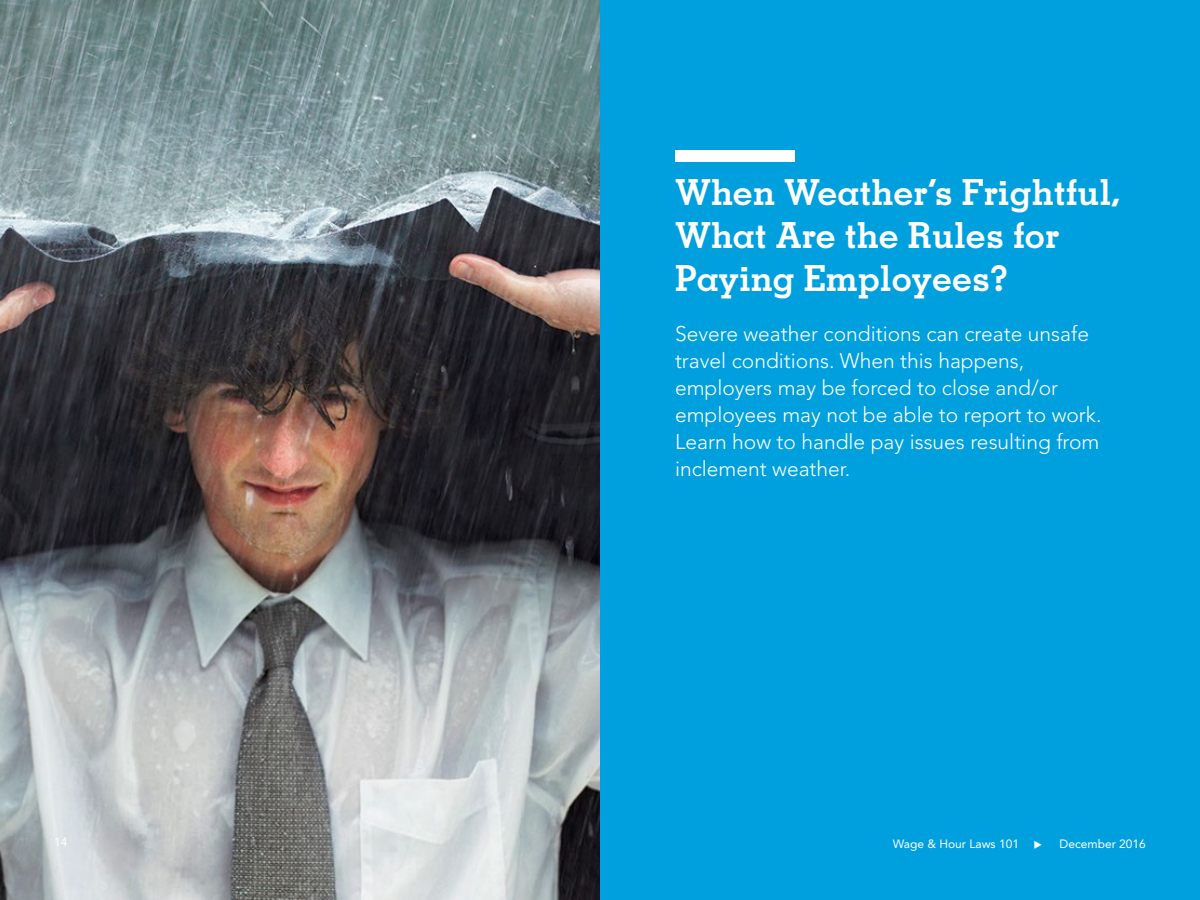
<style>
.page{position:relative;width:1200px;height:900px;background:#fff}
.page>*{position:absolute;margin:0;border:0;box-sizing:border-box;transform-origin:0 0}
.t1{font:700 36px/43.2px "Memphis LT Std";color:#fff}
.Body_text{font:300 21px/27px "Avenir LT Std";color:#fff}
.Body{font:12px "Avenir";color:#fff}
</style>
<div class="page">
<img style="left:0;top:0;width:600px;height:900px">
<div style="left:600px;top:0;width:600px;height:900px;background:#00a0df"></div>
<div style="left:675px;top:150px;width:119px;height:11px;background:#fff"></div>
<p class="t1" style="left:675px;top:170px;width:447px">When Weather’s Frightful,<br>What Are the Rules for<br>Paying Employees?</p>
<p class="Body_text" style="left:675px;top:320px;width:428px">Severe weather conditions can create unsafe travel conditions. When this happens, employers may be forced to close and/or employees may not be able to report to work.<br>Learn how to handle pay issues resulting from inclement weather.</p>
<p class="Body" style="left:54px;top:835px;width:15px">14</p>
<p class="Body" style="left:893px;top:836px;width:128px">Wage &amp; Hour Laws 101</p>
<p class="Body" style="left:1060px;top:836px;width:88px">December 2016</p>
</div>
